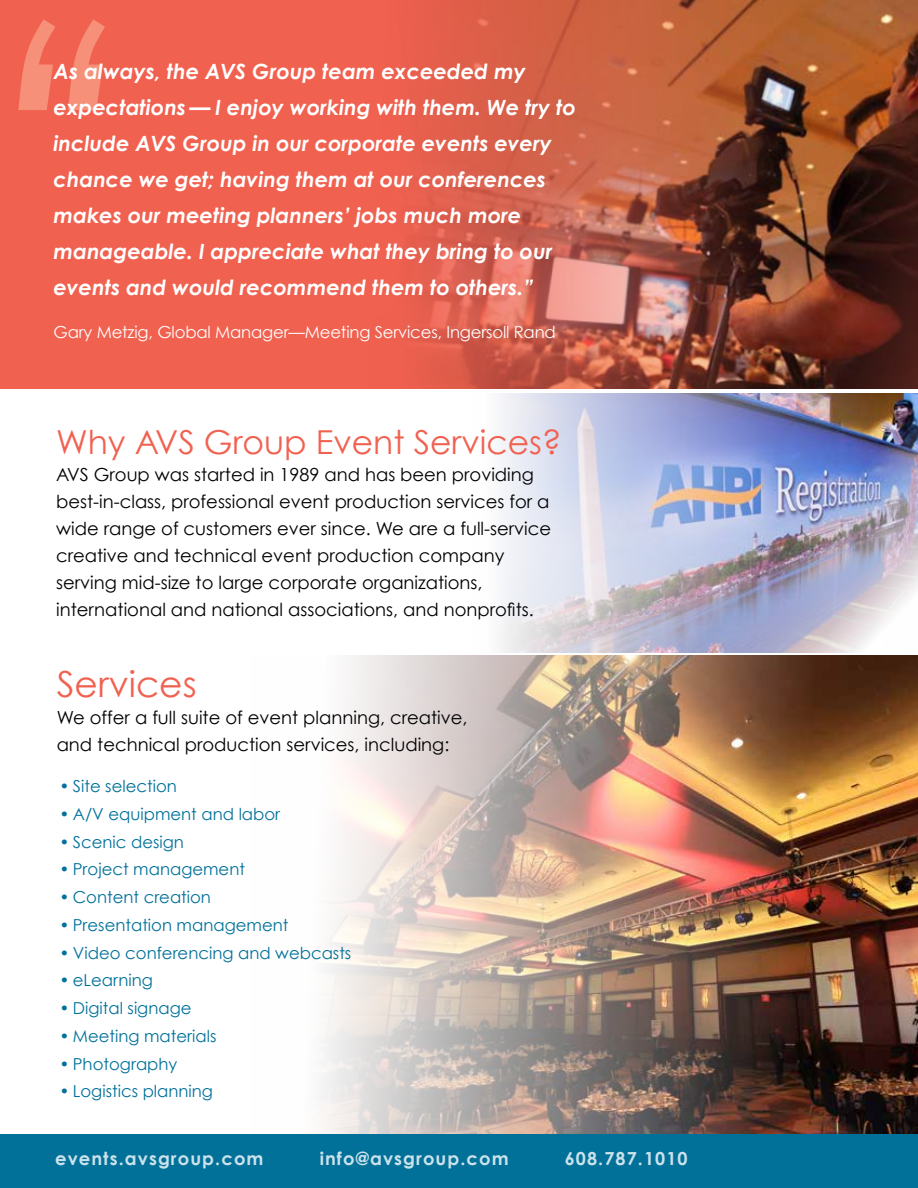
<style>
.page{position:relative;width:918px;height:1188px;background:#fff}
.page>*{position:absolute;margin:0;border:0;box-sizing:border-box;transform-origin:0 0}
.t1{font:36px "Century Gothic";color:#f16150}
.t2{font:33px "Century Gothic";color:#f16150}
.t3{font:italic 700 21px/36px "Century Gothic";color:#fff}
.t4{font:18px/27px "Century Gothic";color:#000}
.t5{font:700 18px "Century Gothic";letter-spacing:.06em;color:#fff}
.t6{font:16.5px "Century Gothic";color:#01719a}
.t7{font:16.5px "Century Gothic";letter-spacing:-.01em;color:#fff}
</style>
<div class="page">
<img style="left:320px;top:655px;width:598px;height:479px">
<img style="left:500px;top:393px;width:418px;height:259px">
<div style="left:0;top:0;width:918px;height:389px;background:#f16150"></div>
<img style="left:412px;top:0;width:506px;height:389px">
<svg style="left:18px;top:19px;width:87px;height:91px"></svg>
<div style="left:0;top:1134px;width:918px;height:54px;background:#01719a"></div>
<p class="t3" style="left:53px;top:52px;width:524px">As always, the AVS Group team exceeded my expectations — I enjoy working with them. We try to include AVS Group in our corporate events every chance we get; having them at our conferences makes our meeting planners’ jobs much more manageable. I appreciate what they bring to our events and would recommend them to others.”</p>
<p class="t7" style="left:53px;top:322px;width:504px">Gary Metzig, Global Manager—Meeting Services, Ingersoll Rand</p>
<h2 class="t2" style="left:56px;top:422px;width:507px">Why AVS Group Event Services?</h2>
<p class="t4" style="left:56px;top:461px;width:497px">AVS Group was started in 1989 and has been providing best-in-class, professional event production services for a wide range of customers ever since. We are a full-service creative and technical event production company serving mid-size to large corporate organizations, international and national associations, and nonprofits.</p>
<h1 class="t1" style="left:57px;top:662px;width:141px">Services</h1>
<p class="t4" style="left:57px;top:703px;width:412px">We offer a full suite of event planning, creative, and technical production services, including:</p>
<p class="t6" style="left:59px;top:776px;width:119px">• Site selection</p>
<p class="t6" style="left:59px;top:804px;width:222px">• A/V equipment and labor</p>
<p class="t6" style="left:59px;top:832px;width:126px">• Scenic design</p>
<p class="t6" style="left:59px;top:859px;width:187px">• Project management</p>
<p class="t6" style="left:59px;top:887px;width:153px">• Content creation</p>
<p class="t6" style="left:59px;top:915px;width:231px">• Presentation management</p>
<p class="t6" style="left:59px;top:943px;width:293px">• Video conferencing and webcasts</p>
<p class="t6" style="left:59px;top:970px;width:95px">• eLearning</p>
<p class="t6" style="left:59px;top:998px;width:134px">• Digital signage</p>
<p class="t6" style="left:59px;top:1026px;width:159px">• Meeting materials</p>
<p class="t6" style="left:59px;top:1054px;width:120px">• Photography</p>
<p class="t6" style="left:59px;top:1081px;width:155px">• Logistics planning</p>
<p class="t5" style="left:55px;top:1147px;width:210px">events.avsgroup.com</p>
<p class="t5" style="left:320px;top:1147px;width:190px">info@avsgroup.com</p>
<p class="t5" style="left:565px;top:1147px;width:124px">608.787.1010</p>
</div>
